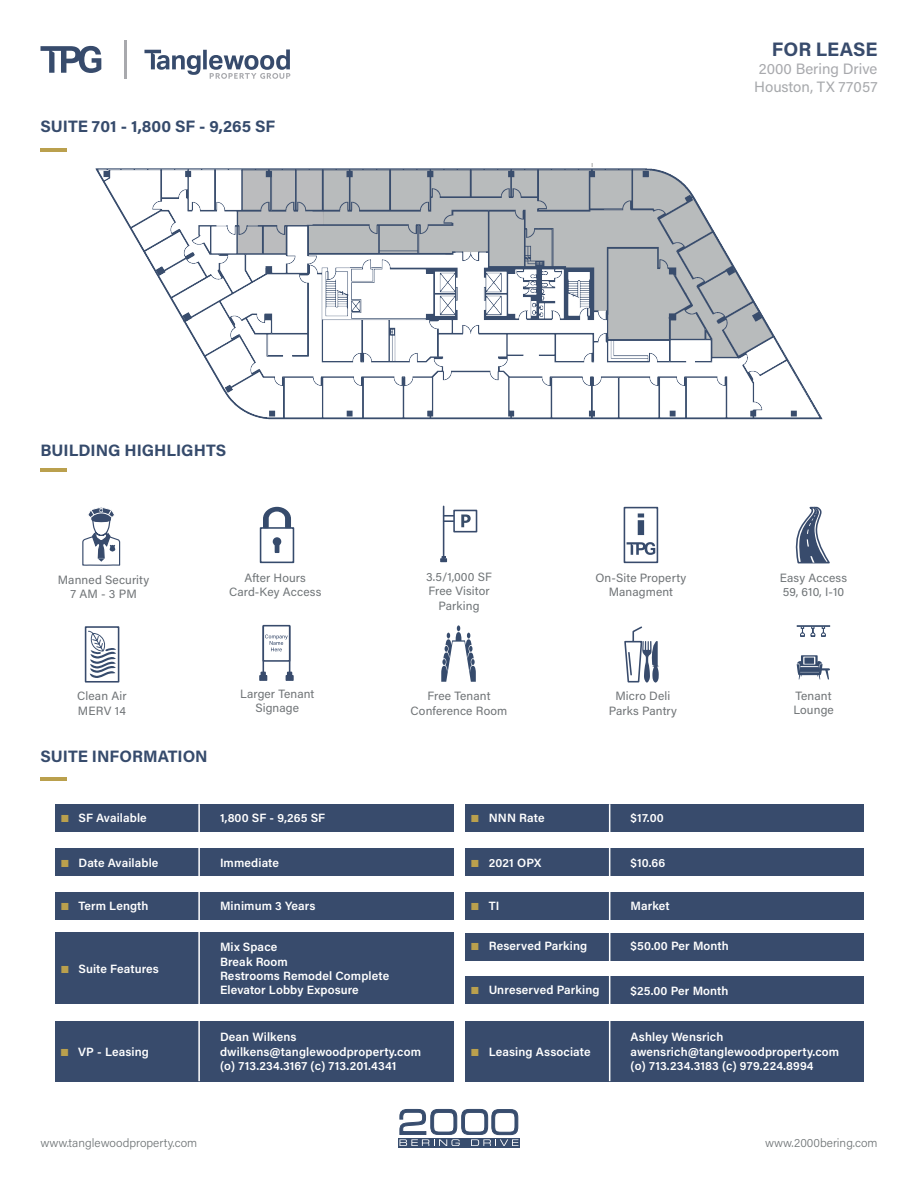
<style>
.page{position:relative;width:918px;height:1188px;background:#fff}
.page>*{position:absolute;margin:0;border:0;box-sizing:border-box;transform-origin:0 0}
.t1{font:700 19.5px "Acumin Pro";letter-spacing:.005em;color:#384b6c}
.t2{font:700 16.5px "Acumin Pro";color:#364b6c}
.t3{font:15px "Acumin Pro";color:#a8a9ad}
.t4{font:15px "Acumin Pro";color:#a7a9ac}
.t5{font:600 12px "Acumin Pro";letter-spacing:.01em;color:#fff}
.t6{font:12px/14.4px "Acumin Pro";letter-spacing:.01em;color:#6f7376;text-align:center}
.t7{font:12px/14.4px "Acumin Pro";letter-spacing:.01em;color:#6f7477;text-align:center}
.t8{font:300 12px "Acumin Pro";color:#6f7476}
.s1{font-family:"Franklin Gothic";font-weight:800;font-size:15px;color:#baa04d}
</style>
<div class="page">
<div style="left:466px;top:933px;width:398px;height:27px;background:#384b6c"></div>
<div style="left:466px;top:977px;width:398px;height:27px;background:#384b6c"></div>
<div style="left:55px;top:804px;width:398px;height:27px;background:#384b6c"></div>
<div style="left:55px;top:849px;width:398px;height:27px;background:#384b6c"></div>
<div style="left:55px;top:892px;width:398px;height:28px;background:#384b6c"></div>
<div style="left:55px;top:933px;width:398px;height:71px;background:#384b6c"></div>
<div style="left:466px;top:804px;width:398px;height:27px;background:#384b6c"></div>
<div style="left:466px;top:849px;width:398px;height:27px;background:#384b6c"></div>
<div style="left:466px;top:892px;width:398px;height:28px;background:#384b6c"></div>
<img style="left:95px;top:163px;width:728px;height:257px">
<hr style="left:124px;top:40px;width:3px;height:39px;background:#a8a9ad">
<svg style="left:41px;top:46px;width:60px;height:27px"></svg>
<svg style="left:144px;top:49px;width:146px;height:30px"></svg>
<div style="left:55px;top:1021px;width:398px;height:60px;background:#384b6c"></div>
<div style="left:466px;top:1021px;width:398px;height:60px;background:#384b6c"></div>
<hr style="left:198px;top:804px;width:2px;height:277px;background:#fff">
<hr style="left:609px;top:804px;width:1px;height:277px;background:#fff">
<div style="left:398px;top:1138px;width:122px;height:10px;background:#384d6e"></div>
<svg style="left:399px;top:1109px;width:120px;height:37px"></svg>
<hr style="left:40px;top:148px;width:27px;height:4px;background:#baa04d">
<hr style="left:40px;top:468px;width:27px;height:4px;background:#baa04d">
<hr style="left:40px;top:777px;width:27px;height:4px;background:#baa04d">
<div style="left:624px;top:507px;width:34px;height:56px;border:2px solid #384b6c"></div>
<svg style="left:638px;top:513px;width:6px;height:22px"></svg>
<svg style="left:627px;top:542px;width:28px;height:13px"></svg>
<svg style="left:441px;top:625px;width:35px;height:57px"></svg>
<div style="left:85px;top:626px;width:34px;height:57px;border:2px solid #384b6c"></div>
<svg style="left:88px;top:631px;width:28px;height:47px"></svg>
<svg style="left:624px;top:626px;width:35px;height:57px"></svg>
<div style="left:260px;top:527px;width:34px;height:36px;border:2px solid #364b6c"></div>
<svg style="left:262px;top:507px;width:30px;height:22px"></svg>
<svg style="left:272px;top:537px;width:10px;height:16px"></svg>
<hr style="left:798px;top:625px;width:31px;height:2px;background:#364b6c">
<svg style="left:799px;top:625px;width:28px;height:12px"></svg>
<svg style="left:797px;top:655px;width:33px;height:24px"></svg>
<hr style="left:289px;top:626px;width:1px;height:54px;background:#384b6c">
<hr style="left:263px;top:626px;width:1px;height:54px;background:#384b6c">
<div style="left:263px;top:625px;width:27px;height:37px;border:2px solid #384b6c"></div>
<div style="left:286px;top:675px;width:8px;height:6px;border:1px solid #384b6c"></div>
<svg style="left:286px;top:672px;width:7px;height:8px"></svg>
<svg style="left:265px;top:635px;width:23px;height:16px"></svg>
<div style="left:259px;top:675px;width:8px;height:6px;border:1px solid #384b6c"></div>
<svg style="left:260px;top:672px;width:7px;height:8px"></svg>
<hr style="left:443px;top:506px;width:1px;height:55px;background:#384b6c">
<svg style="left:444px;top:515px;width:9px;height:7px"></svg>
<div style="left:453px;top:510px;width:24px;height:22px;border:2px solid #384b6c"></div>
<svg style="left:461px;top:514px;width:10px;height:13px"></svg>
<svg style="left:441px;top:556px;width:6px;height:6px"></svg>
<svg style="left:82px;top:507px;width:39px;height:59px"></svg>
<svg style="left:796px;top:507px;width:34px;height:56px"></svg>
<p class="t2" style="left:40px;top:115px;width:236px">SUITE 701 - 1,800 SF - 9,265 SF</p>
<p class="t1" style="left:772px;top:36px;width:107px">FOR LEASE</p>
<p class="t3" style="left:759px;top:59px;width:120px">2000 Bering Drive</p>
<p class="t4" style="left:754px;top:77px;width:125px">Houston, TX 77057</p>
<p class="t2" style="left:40px;top:439px;width:187px">BUILDING HIGHLIGHTS</p>
<p class="t6" style="left:58px;top:572px;width:93px">Manned Security<br>7 AM - 3 PM</p>
<p class="t7" style="left:245px;top:570px;width:63px">After Hours</p>
<p class="t7" style="left:229px;top:584px;width:94px">Card-Key Access</p>
<p class="t7" style="left:426px;top:569px;width:67px">3.5/1,000 SF</p>
<p class="t7" style="left:428px;top:583px;width:63px">Free Visitor<br>Parking</p>
<p class="t6" style="left:595px;top:570px;width:92px">On-Site Property<br>Managment</p>
<p class="t7" style="left:780px;top:570px;width:69px">Easy Access</p>
<p class="t7" style="left:783px;top:584px;width:63px">59, 610, I-10</p>
<p class="t6" style="left:77px;top:689px;width:51px">Clean Air</p>
<p class="t6" style="left:78px;top:703px;width:49px">MERV 14</p>
<p class="t6" style="left:240px;top:686px;width:76px">Larger Tenant</p>
<p class="t6" style="left:255px;top:701px;width:45px">Signage</p>
<p class="t6" style="left:427px;top:689px;width:65px">Free Tenant</p>
<p class="t6" style="left:411px;top:703px;width:98px">Conference Room</p>
<p class="t6" style="left:615px;top:689px;width:56px">Micro Deli</p>
<p class="t6" style="left:609px;top:703px;width:70px">Parks Pantry</p>
<p class="t6" style="left:796px;top:688px;width:37px">Tenant</p>
<p class="t6" style="left:793px;top:702px;width:42px">Lounge</p>
<p class="t2" style="left:40px;top:744px;width:169px">SUITE INFORMATION</p>
<p class="t5" style="left:60px;top:810px;width:88px"><span class="s1">■</span> SF Available</p>
<p class="t5" style="left:60px;top:854px;width:100px"><span class="s1">■</span> Date Available</p>
<p class="t5" style="left:220px;top:854px;width:60px">Immediate</p>
<p class="t5" style="left:60px;top:898px;width:90px"><span class="s1">■</span> Term Length</p>
<p class="t5" style="left:220px;top:898px;width:97px">Minimum 3 Years</p>
<p class="t5" style="left:220px;top:810px;width:107px">1,800 SF - 9,265 SF</p>
<p class="t5" style="left:471px;top:810px;width:76px"><span class="s1">■</span> NNN Rate</p>
<p class="t5" style="left:471px;top:854px;width:72px"><span class="s1">■</span> 2021 OPX</p>
<p class="t5" style="left:631px;top:810px;width:35px">$17.00</p>
<p class="t5" style="left:631px;top:854px;width:36px">$10.66</p>
<p class="t5" style="left:471px;top:898px;width:30px"><span class="s1">■</span> TI</p>
<p class="t5" style="left:631px;top:898px;width:41px">Market</p>
<p class="t5" style="left:60px;top:960px;width:100px"><span class="s1">■</span> Suite Features</p>
<p class="t5" style="left:220px;top:939px;width:59px">Mix Space</p>
<p class="t5" style="left:220px;top:953px;width:69px">Break Room</p>
<p class="t5" style="left:220px;top:967px;width:171px">Restrooms Remodel Complete</p>
<p class="t5" style="left:220px;top:982px;width:140px">Elevator Lobby Exposure</p>
<p class="t5" style="left:471px;top:938px;width:118px"><span class="s1">■</span> Reserved Parking</p>
<p class="t5" style="left:471px;top:982px;width:131px"><span class="s1">■</span> Unreserved Parking</p>
<p class="t5" style="left:631px;top:938px;width:100px">$50.00 Per Month</p>
<p class="t5" style="left:631px;top:982px;width:99px">$25.00 Per Month</p>
<p class="t5" style="left:60px;top:1043px;width:90px"><span class="s1">■</span> VP - Leasing</p>
<p class="t5" style="left:220px;top:1029px;width:78px">Dean Wilkens</p>
<p class="t5" style="left:220px;top:1043px;width:203px">dwilkens@tanglewoodproperty.com</p>
<p class="t5" style="left:220px;top:1057px;width:178px">(o) 713.234.3167 (c) 713.201.4341</p>
<p class="t8" style="left:40px;top:1135px;width:158px">www.tanglewoodproperty.com</p>
<p class="t5" style="left:471px;top:1043px;width:121px"><span class="s1">■</span> Leasing Associate</p>
<p class="t5" style="left:631px;top:1029px;width:94px">Ashley Wensrich</p>
<p class="t5" style="left:631px;top:1043px;width:210px">awensrich@tanglewoodproperty.com</p>
<p class="t5" style="left:631px;top:1057px;width:184px">(o) 713.234.3183 (c) 979.224.8994</p>
<p class="t8" style="left:765px;top:1135px;width:114px">www.2000bering.com</p>
</div>
